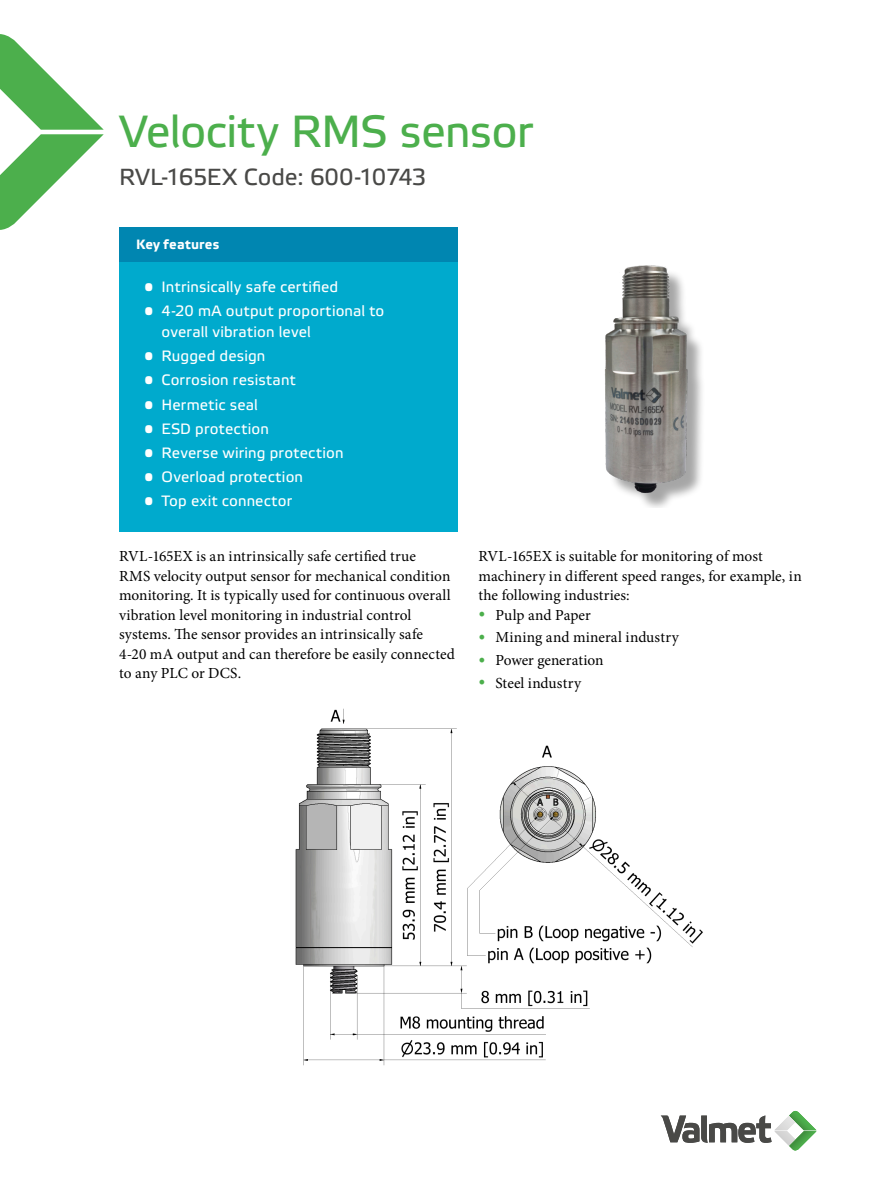
<style>
.page{position:relative;width:893px;height:1191px;background:#fff}
.page>*{position:absolute;margin:0;border:0;box-sizing:border-box;transform-origin:0 0}
.Heading{font:45px "Etelka Text";letter-spacing:-.015em;color:#4caf4c}
.Subheading{font:23.25px "Etelka Text";letter-spacing:-.005em;color:#494947}
.Body_Text{font:15.3px/19.5px "Minion Pro";letter-spacing:.005em;color:#000}
.t1{font:15px/21px "Etelka Text";letter-spacing:.01em;color:#fff}
.Table_Heading{font:700 13.5px "Etelka Text";letter-spacing:.025em;color:#fff}
.s1{font-size:18px;color:#4caf4c}
</style>
<div class="page">
<svg style="left:0;top:34px;width:104px;height:196px"></svg>
<div style="left:119px;top:255px;width:338px;height:277px;background:#00aacd"></div>
<div style="left:119px;top:227px;width:338px;height:34px;background:#0086b1"></div>
<div style="left:608px;top:269px;width:97px;height:238px;background:#000;opacity:.35"></div>
<img style="left:605px;top:265px;width:92px;height:242px">
<svg style="left:661px;top:1111px;width:155px;height:40px"></svg>
<img style="left:295px;top:708px;width:408px;height:358px">
<p class="Heading" style="left:119px;top:103px;width:416px">Velocity RMS sensor</p>
<p class="Subheading" style="left:119px;top:162px;width:309px">RVL-165EX Code: 600-10743</p>
<p class="Table_Heading" style="left:136px;top:236px;width:85px">Key features</p>
<p class="t1" style="left:145px;top:276px;width:195px">• Intrinsically safe certified</p>
<p class="t1" style="left:162px;top:300px;width:224px;text-indent:-17px">• 4-20 mA output proportional to overall vibration level</p>
<p class="t1" style="left:145px;top:346px;width:122px">• Rugged design</p>
<p class="t1" style="left:145px;top:370px;width:153px">• Corrosion resistant</p>
<p class="t1" style="left:145px;top:394px;width:115px">• Hermetic seal</p>
<p class="t1" style="left:145px;top:418px;width:126px">• ESD protection</p>
<p class="t1" style="left:145px;top:442px;width:200px">• Reverse wiring protection</p>
<p class="t1" style="left:145px;top:467px;width:160px">• Overload protection</p>
<p class="t1" style="left:145px;top:491px;width:149px">• Top exit connector</p>
<p class="Body_Text" style="left:119px;top:546px;width:337px">RVL-165EX is an intrinsically safe certified true<br>RMS velocity output sensor for mechanical condition monitoring. It is typically used for continuous overall vibration level monitoring in industrial control systems. The sensor provides an intrinsically safe<br>4-20 mA output and can therefore be easily connected to any PLC or DCS.</p>
<p class="Body_Text" style="left:478px;top:546px;width:325px">RVL-165EX is suitable for monitoring of most machinery in different speed ranges, for example, in the following industries:</p>
<p class="Body_Text" style="left:478px;top:605px;width:114px"><span class="s1">•</span> Pulp and Paper</p>
<p class="Body_Text" style="left:478px;top:628px;width:202px"><span class="s1">•</span> Mining and mineral industry</p>
<p class="Body_Text" style="left:478px;top:650px;width:127px"><span class="s1">•</span> Power generation</p>
<p class="Body_Text" style="left:478px;top:673px;width:104px"><span class="s1">•</span> Steel industry</p>
</div>
